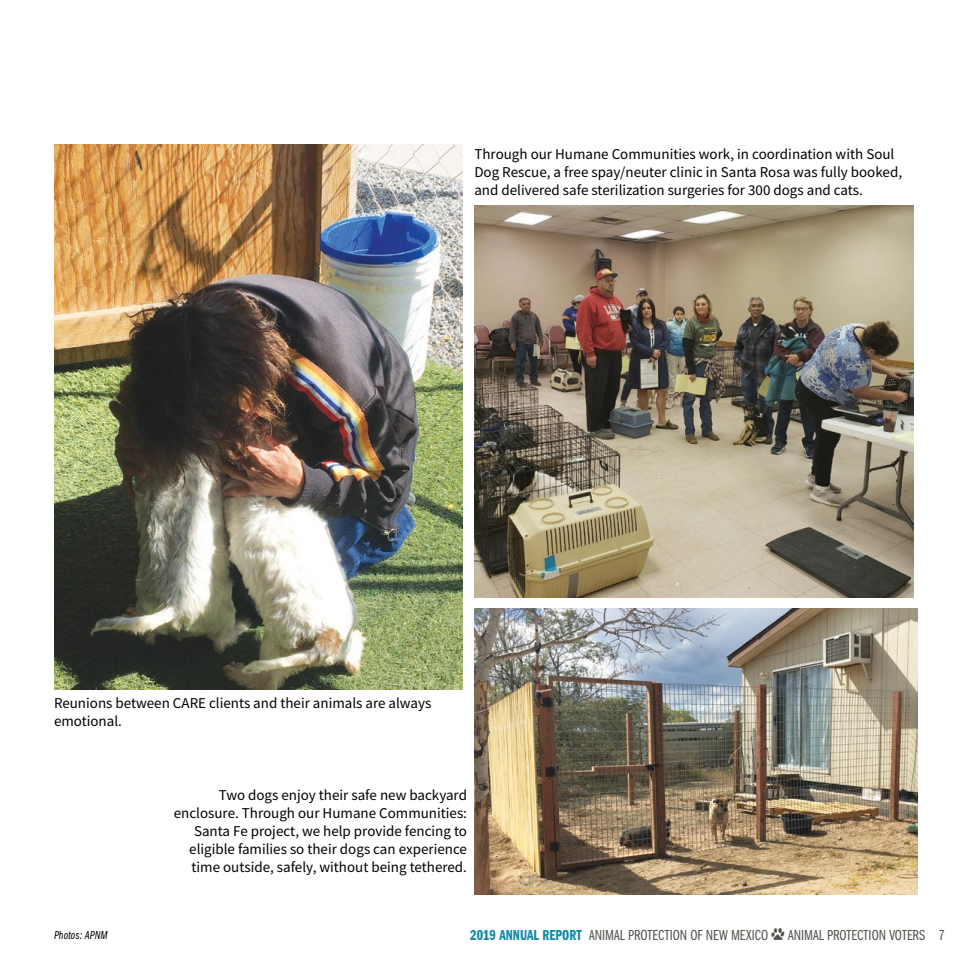
<style>
.page{position:relative;width:972px;height:972px;background:#fff}
.page>*{position:absolute;margin:0;border:0;box-sizing:border-box;transform-origin:0 0}
.t1{font:15px/18px "Source Sans Pro";color:#000}
.t2{font:15px "Franklin Gothic URW Com Boo";color:#50534a}
.t3{font:12px "Franklin Gothic URW Com Boo Ita";letter-spacing:-.005em;color:#000}
.s1{font-family:"Franklin Gothic URW Com Dem";color:#0f8aa6}
.s2{font-family:"Animal Tracks"}
</style>
<div class="page">
<img style="left:474px;top:206px;width:439px;height:392px">
<img style="left:54px;top:145px;width:408px;height:544px">
<img style="left:474px;top:609px;width:444px;height:285px">
<p class="t1" style="left:474px;top:145px;width:429px">Through our Humane Communities work, in coordination with Soul<br>Dog Rescue, a free spay/neuter clinic in Santa Rosa was fully booked, and delivered safe sterilization surgeries for 300 dogs and cats.</p>
<p class="t1" style="left:54px;top:694px;width:379px">Reunions between CARE clients and their animals are always emotional.</p>
<p class="t1" style="left:174px;top:786px;width:295px;text-align:right">Two dogs enjoy their safe new backyard enclosure. Through our Humane Communities:<br>Santa Fe project, we help provide fencing to eligible families so their dogs can experience time outside, safely, without being tethered.</p>
<p class="t3" style="left:54px;top:928px;width:55px">Photos: APNM</p>
<p class="t2" style="left:470px;top:925px;width:476px"><span class="s1">2019 ANNUAL REPORT</span> ANIMAL PROTECTION OF NEW MEXICO <span class="s2">D</span> ANIMAL PROTECTION VOTERS 7</p>
</div>
